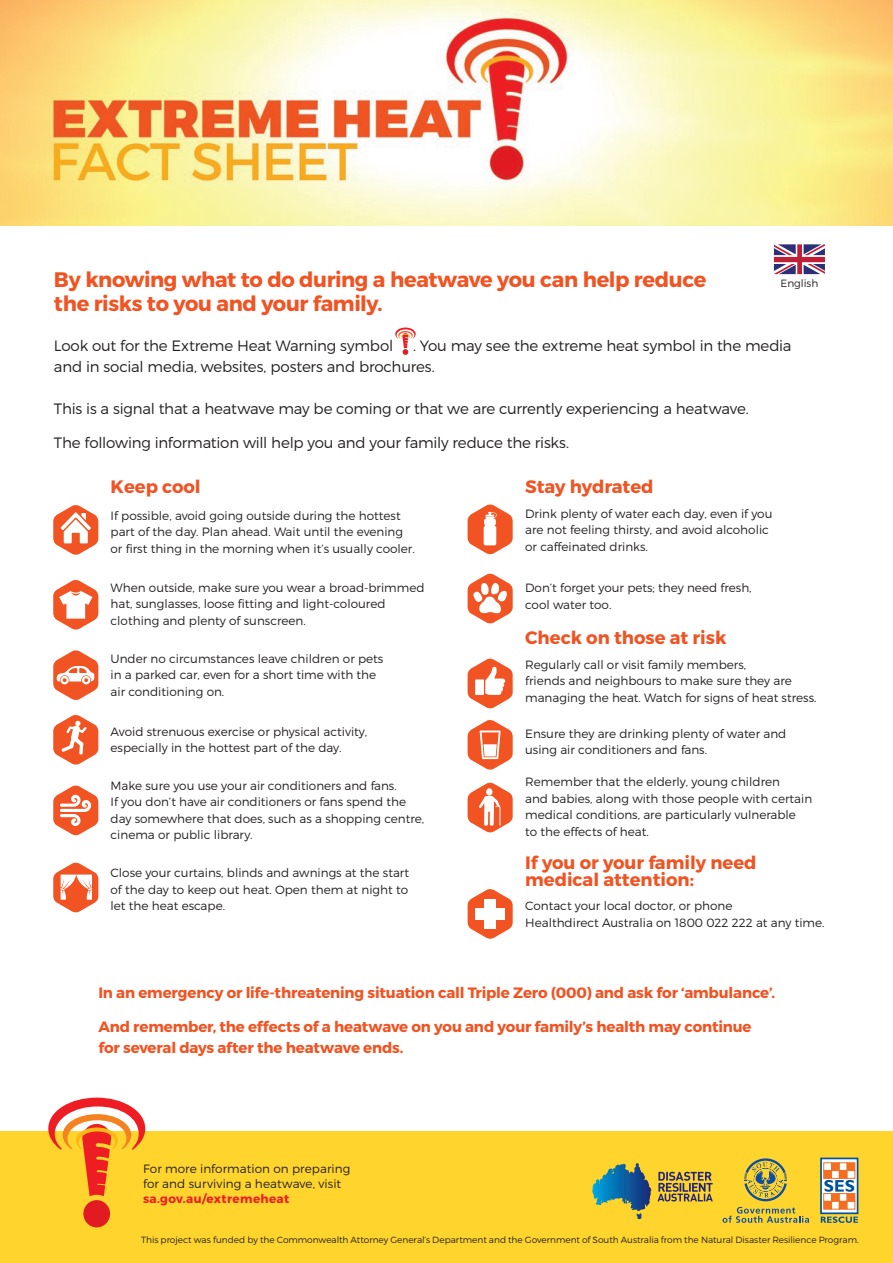
<style>
.page{position:relative;width:893px;height:1263px;background:#fff}
.page>*{position:absolute;margin:0;border:0;box-sizing:border-box;transform-origin:0 0}
.t1{font:700 21px/24px "Montserrat";letter-spacing:-.02em;color:#f15322}
.t2{font:700 18px/16.5px "Montserrat";color:#f15322}
.t3{font:300 15px/21px "Montserrat";letter-spacing:-.015em;color:#231f20}
.t4{font:700 15px/21px "Montserrat";letter-spacing:-.01em;color:#f15322}
.t5{font:300 12px/16.5px "Montserrat";color:#231f20}
.t6{font:300 10.5px "Montserrat";color:#231f20}
.t7{font:300 9px "Montserrat";letter-spacing:-.005em;color:#231f20}
.s1{font-weight:700;color:#ee1d23}
</style>
<div class="page">
<div style="left:0;top:1131px;width:893px;height:132px;background:#ffd42c"></div>
<div style="left:83px;top:1200px;width:27px;height:27px;background:#e21a21;border-radius:50%"></div>
<svg style="left:48px;top:1097px;width:97px;height:99px"></svg>
<svg style="left:611px;top:1163px;width:26px;height:11px"></svg>
<svg style="left:636px;top:1213px;width:6px;height:6px"></svg>
<svg style="left:657px;top:1172px;width:56px;height:29px"></svg>
<svg style="left:823px;top:1160px;width:32px;height:51px"></svg>
<div style="left:820px;top:1157px;width:38px;height:57px;border:2px solid #0153a0"></div>
<svg style="left:824px;top:1180px;width:30px;height:12px"></svg>
<svg style="left:821px;top:1216px;width:37px;height:7px"></svg>
<div style="left:824px;top:1163px;width:8px;height:8px;background:#fff"></div>
<div style="left:831px;top:1163px;width:8px;height:8px;background:#f36e21"></div>
<div style="left:839px;top:1163px;width:8px;height:8px;background:#fff;border:1px solid #f36e21"></div>
<div style="left:847px;top:1163px;width:8px;height:8px;background:#f36e21"></div>
<div style="left:824px;top:1170px;width:8px;height:8px;background:#f36e21"></div>
<div style="left:831px;top:1170px;width:8px;height:8px;background:#fff;border:1px solid #f36e21"></div>
<div style="left:839px;top:1170px;width:8px;height:8px;background:#f36e21"></div>
<div style="left:847px;top:1170px;width:8px;height:8px;background:#fff;border:1px solid #f36e21"></div>
<div style="left:824px;top:1193px;width:8px;height:8px;background:#fff;border:1px solid #f36e21"></div>
<div style="left:831px;top:1193px;width:8px;height:8px;background:#f36e21"></div>
<div style="left:839px;top:1193px;width:8px;height:8px;background:#fff;border:1px solid #f36e21"></div>
<div style="left:847px;top:1193px;width:8px;height:8px;background:#f36e21"></div>
<div style="left:824px;top:1201px;width:8px;height:8px;background:#f36e21"></div>
<div style="left:831px;top:1201px;width:8px;height:8px;background:#fff;border:1px solid #f36e21"></div>
<div style="left:839px;top:1201px;width:8px;height:8px;background:#f36e21"></div>
<div style="left:847px;top:1201px;width:8px;height:8px;background:#fff;border:1px solid #f36e21"></div>
<svg style="left:722px;top:1207px;width:87px;height:16px"></svg>
<svg style="left:744px;top:1158px;width:43px;height:43px"></svg>
<svg style="left:468px;top:720px;width:45px;height:50px"></svg>
<svg style="left:53px;top:580px;width:45px;height:50px"></svg>
<svg style="left:468px;top:658px;width:45px;height:51px"></svg>
<div style="left:475px;top:679px;width:9px;height:16px;background:#fff"></div>
<svg style="left:53px;top:505px;width:45px;height:50px"></svg>
<svg style="left:53px;top:785px;width:45px;height:51px"></svg>
<svg style="left:468px;top:573px;width:45px;height:51px"></svg>
<svg style="left:468px;top:889px;width:45px;height:50px"></svg>
<div style="left:484px;top:899px;width:12px;height:29px;background:#fff"></div>
<div style="left:476px;top:908px;width:29px;height:11px;background:#fff"></div>
<img style="left:0;top:0;width:893px;height:225px">
<svg style="left:53px;top:715px;width:45px;height:50px"></svg>
<svg style="left:468px;top:782px;width:45px;height:51px"></svg>
<svg style="left:395px;top:328px;width:21px;height:27px"></svg>
<svg style="left:53px;top:862px;width:45px;height:51px"></svg>
<svg style="left:53px;top:650px;width:45px;height:50px"></svg>
<svg style="left:468px;top:504px;width:45px;height:51px"></svg>
<svg style="left:774px;top:244px;width:51px;height:30px"></svg>
<p class="t1" style="left:54px;top:268px;width:654px">By knowing what to do during a heatwave you can help reduce the risks to you and your family.</p>
<p class="t3" style="left:54px;top:335px;width:341px">Look out for the Extreme Heat Warning symbol</p>
<p class="t6" style="left:780px;top:277px;width:39px">English</p>
<p class="t3" style="left:54px;top:335px;width:739px;text-indent:359px">. You may see the extreme heat symbol in the media and in social media, websites, posters and brochures.</p>
<p class="t3" style="left:54px;top:398px;width:696px">This is a signal that a heatwave may be coming or that we are currently experiencing a heatwave.</p>
<p class="t3" style="left:54px;top:432px;width:517px">The following information will help you and your family reduce the risks.</p>
<p class="t2" style="left:111px;top:478px;width:92px">Keep cool</p>
<p class="t5" style="left:111px;top:507px;width:306px">If possible, avoid going outside during the hottest part of the day. Plan ahead. Wait until the evening or first thing in the morning when it’s usually cooler.</p>
<p class="t5" style="left:111px;top:579px;width:315px">When outside, make sure you wear a broad-brimmed hat, sunglasses, loose fitting and light-coloured clothing and plenty of sunscreen.</p>
<p class="t5" style="left:111px;top:650px;width:274px">Under no circumstances leave children or pets in a parked car, even for a short time with the air conditioning on.</p>
<p class="t5" style="left:111px;top:723px;width:258px">Avoid strenuous exercise or physical activity, especially in the hottest part of the day.</p>
<p class="t5" style="left:111px;top:777px;width:315px">Make sure you use your air conditioners and fans.<br>If you don’t have air conditioners or fans spend the day somewhere that does, such as a shopping centre, cinema or public library.</p>
<p class="t5" style="left:111px;top:864px;width:300px;text-align:justify">Close your curtains, blinds and awnings at the start of the day to keep out heat. Open them at night to let the heat escape.</p>
<p class="t2" style="left:525px;top:478px;width:130px">Stay hydrated</p>
<p class="t5" style="left:525px;top:505px;width:249px">Drink plenty of water each day, even if you are not feeling thirsty, and avoid alcoholic or caffeinated drinks.</p>
<p class="t5" style="left:525px;top:580px;width:228px">Don’t forget your pets; they need fresh, cool water too.</p>
<p class="t2" style="left:525px;top:629px;width:203px">Check on those at risk</p>
<p class="t5" style="left:525px;top:656px;width:293px">Regularly call or visit family members,<br>friends and neighbours to make sure they are managing the heat. Watch for signs of heat stress.</p>
<p class="t5" style="left:525px;top:725px;width:263px">Ensure they are drinking plenty of water and using air conditioners and fans.</p>
<p class="t5" style="left:525px;top:773px;width:288px">Remember that the elderly, young children<br>and babies, along with those people with certain medical conditions, are particularly vulnerable<br>to the effects of heat.</p>
<p class="t2" style="left:525px;top:855px;width:233px">If you or your family need medical attention:</p>
<p class="t5" style="left:525px;top:897px;width:301px">Contact your local doctor, or phone<br>Healthdirect Australia on 1800 022 222 at any time.</p>
<p class="t4" style="left:98px;top:982px;width:678px">In an emergency or life-threatening situation call Triple Zero (000) and ask for ‘ambulance’.</p>
<p class="t4" style="left:98px;top:1016px;width:655px">And remember, the effects of a heatwave on you and your family’s health may continue for several days after the heatwave ends.</p>
<p class="t5" style="left:143px;top:1161px;width:209px;line-height:15.1px">For more information on preparing for and surviving a heatwave, visit <span class="s1">sa.gov.au/extremeheat</span></p>
<p class="t7" style="left:141px;top:1234px;width:719px">This project was funded by the Commonwealth Attorney General’s Department and the Government of South Australia from the Natural Disaster Resilience Program.</p>
</div>
